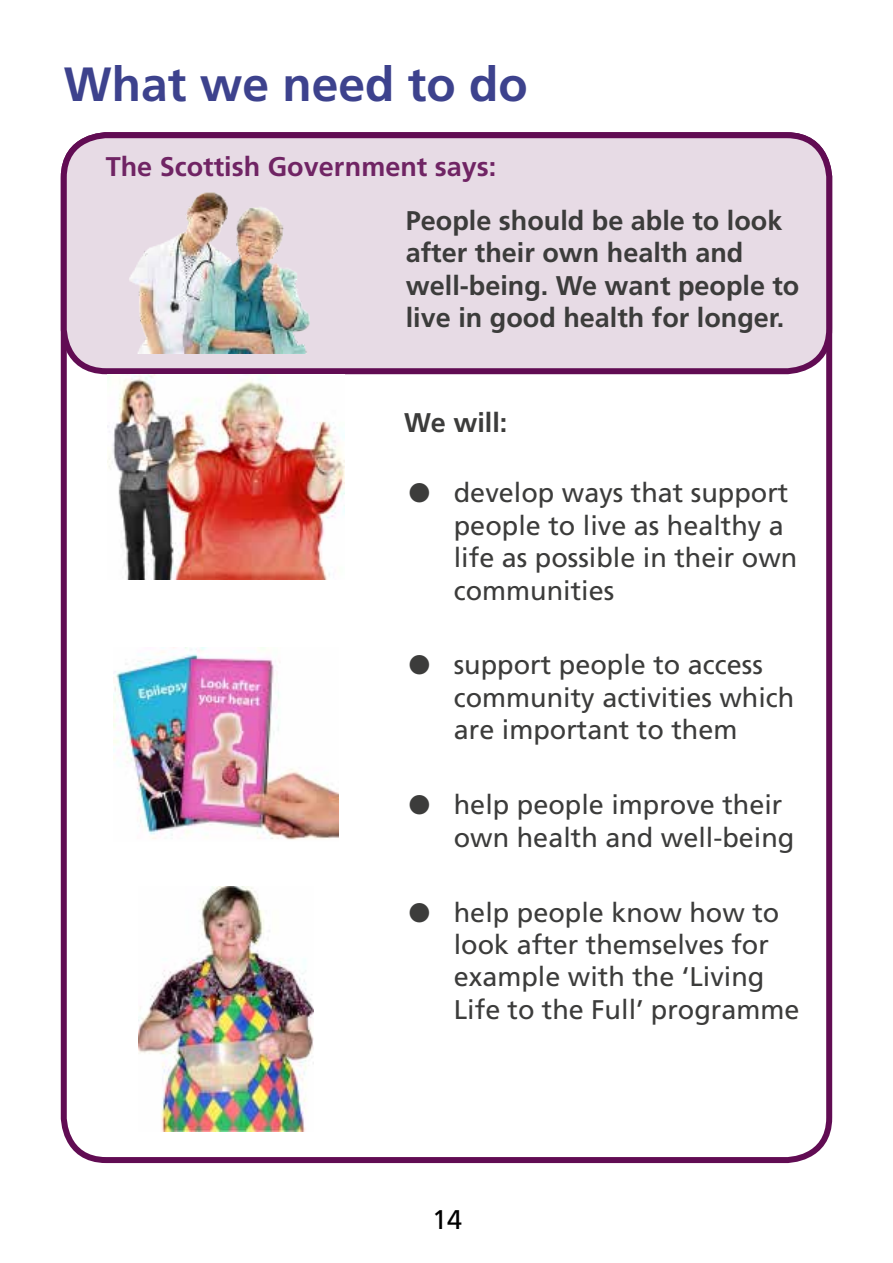
<style>
.page{position:relative;width:893px;height:1263px;background:#fff}
.page>*{position:absolute;margin:0;border:0;box-sizing:border-box;transform-origin:0 0}
.t1{font:700 48px "Frutiger";color:#3d428d}
.t2{font:27px/32.4px "Frutiger";color:#3c3c3b}
.t3{font:700 27px/32.4px "Frutiger";color:#3c3c3b}
.t4{font:700 27px "Frutiger";color:#702464}
.t5{font:27px "Frutiger";color:#000}
</style>
<div class="page">
<div style="left:61px;top:132px;width:771px;height:1031px;border:6px solid #610c53;border-radius:43px"></div>
<div style="left:64px;top:135px;width:765px;height:236px;background:#e7dbe5;border-radius:43px"></div>
<div style="left:61px;top:132px;width:771px;height:242px;border:6px solid #610c53;border-radius:43px"></div>
<img style="left:113px;top:648px;width:226px;height:192px">
<img style="left:129px;top:192px;width:181px;height:161px">
<img style="left:108px;top:374px;width:236px;height:206px">
<img style="left:138px;top:887px;width:176px;height:244px">
<h1 class="t1" style="left:64px;top:56px;width:466px">What we need to do</h1>
<p class="t4" style="left:106px;top:151px;width:392px">The Scottish Government says:</p>
<p class="t3" style="left:406px;top:204px;width:395px">People should be able to look after their own health and well-being. We want people to live in good health for longer.</p>
<p class="t3" style="left:404px;top:406px;width:105px">We will:</p>
<p class="t2" style="left:454px;top:476px;width:345px;text-indent:-45px">● develop ways that support people to live as healthy a life as possible in their own communities</p>
<p class="t2" style="left:454px;top:649px;width:342px;text-indent:-45px">● support people to access community activities which are important to them</p>
<p class="t2" style="left:454px;top:788px;width:342px;text-indent:-45px">● help people improve their own health and well-being</p>
<p class="t2" style="left:454px;top:896px;width:347px;text-indent:-45px">● help people know how to look after themselves for example with the ‘Living<br>Life to the Full’ programme</p>
<p class="t5" style="left:432px;top:1203px;width:32px">14</p>
</div>
